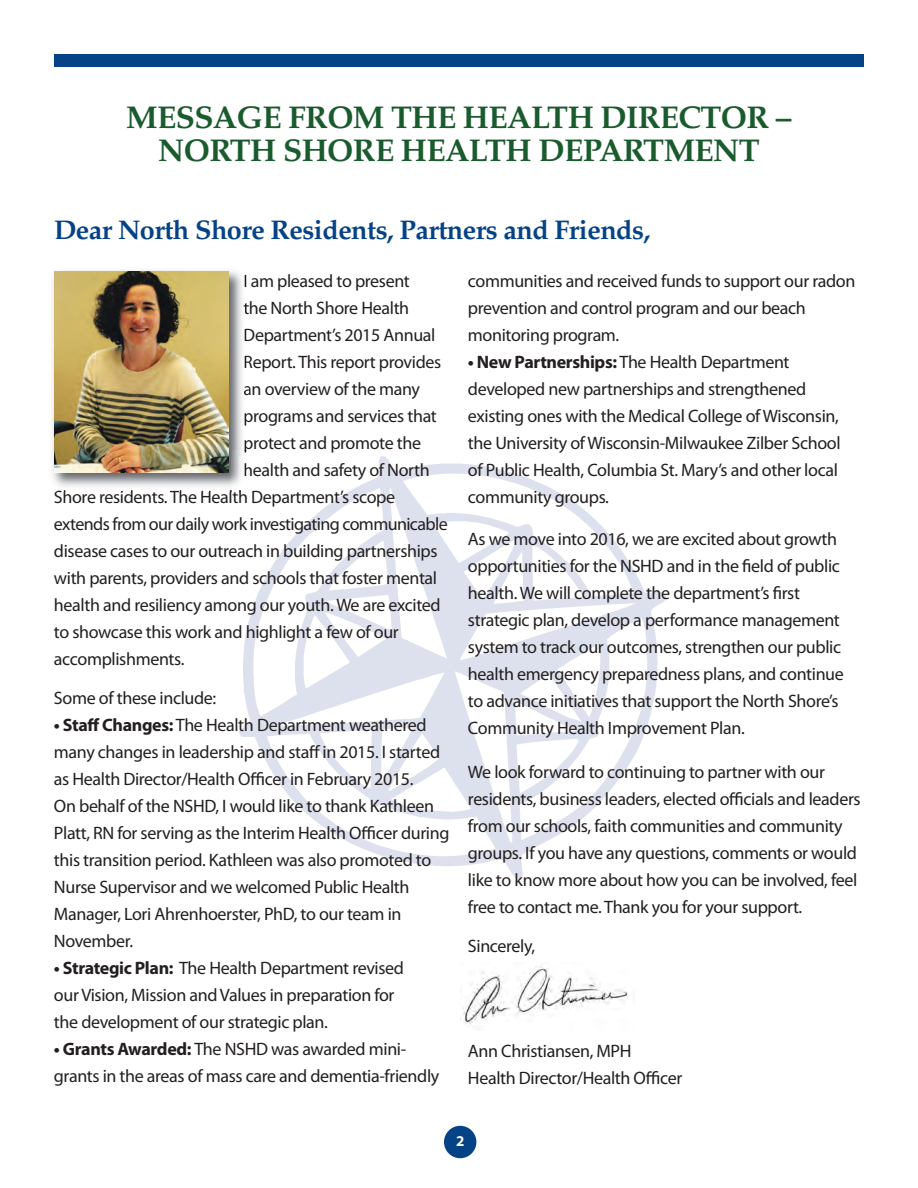
<style>
.page{position:relative;width:918px;height:1188px;background:#fff}
.page>*{position:absolute;margin:0;border:0;box-sizing:border-box;transform-origin:0 0}
.t1{font:700 31.5px/33px "Palatino LT Std";letter-spacing:-.02em;color:#1a5b2e;text-align:center}
.t2{font:700 27px "Palatino LT Std";letter-spacing:-.02em;color:#054286}
.t3{font:18px/27px "Myriad Pro";letter-spacing:-.02em;color:#231f20}
.t4{font:700 15px "Myriad Pro";color:#fff}
.s1{font-weight:700}
</style>
<div class="page">
<img style="left:240px;top:456px;width:425px;height:424px">
<div style="left:54px;top:54px;width:810px;height:12px;background:#054286"></div>
<div style="left:444px;top:1126px;width:32px;height:32px;background:#054286;border-radius:50%"></div>
<img style="left:52px;top:270px;width:196px;height:222px">
<svg style="left:245px;top:274px;width:2px;height:14px"></svg>
<svg style="left:244px;top:302px;width:4px;height:12px"></svg>
<svg style="left:245px;top:329px;width:3px;height:13px"></svg>
<img style="left:245px;top:355px;width:3px;height:15px">
<svg style="left:244px;top:385px;width:4px;height:10px"></svg>
<img style="left:245px;top:412px;width:3px;height:14px">
<svg style="left:245px;top:439px;width:3px;height:14px"></svg>
<svg style="left:245px;top:463px;width:3px;height:13px"></svg>
<img style="left:55px;top:490px;width:105px;height:2px">
<img style="left:54px;top:272px;width:174px;height:200px">
<img style="left:460px;top:966px;width:168px;height:59px">
<h1 class="t1" style="left:126px;top:104px;width:667px">MESSAGE FROM THE HEALTH DIRECTOR –<br>NORTH SHORE HEALTH DEPARTMENT</h1>
<h2 class="t2" style="left:54px;top:219px;width:598px">Dear North Shore Residents, Partners and Friends,</h2>
<p class="t3" style="left:243px;top:269px;width:168px">I am pleased to present</p>
<p class="t3" style="left:243px;top:296px;width:167px">the North Shore Health</p>
<p class="t3" style="left:243px;top:323px;width:194px">Department’s 2015 Annual</p>
<p class="t3" style="left:243px;top:350px;width:199px">Report. This report provides</p>
<p class="t3" style="left:243px;top:377px;width:178px">an overview of the many</p>
<p class="t3" style="left:243px;top:404px;width:195px">programs and services that</p>
<p class="t3" style="left:243px;top:431px;width:179px">protect and promote the</p>
<p class="t3" style="left:243px;top:458px;width:188px">health and safety of North</p>
<p class="t3" style="left:54px;top:485px;width:343px">Shore residents. The Health Department’s scope</p>
<p class="t3" style="left:54px;top:512px;width:395px">extends from our daily work investigating communicable</p>
<p class="t3" style="left:54px;top:539px;width:385px">disease cases to our outreach in building partnerships</p>
<p class="t3" style="left:54px;top:566px;width:385px">with parents, providers and schools that foster mental</p>
<p class="t3" style="left:54px;top:593px;width:388px">health and resiliency among our youth. We are excited</p>
<p class="t3" style="left:54px;top:620px;width:346px">to showcase this work and highlight a few of our</p>
<p class="t3" style="left:54px;top:647px;width:132px">accomplishments.</p>
<p class="t3" style="left:54px;top:686px;width:164px">Some of these include:</p>
<p class="t3" style="left:54px;top:713px;width:397px"><span class="s1">• Staff Changes:</span> The Health Department weathered many changes in leadership and staff in 2015. I started as Health Director/Health Officer in February 2015.<br>On behalf of the NSHD, I would like to thank Kathleen Platt, RN for serving as the Interim Health Officer during this transition period. Kathleen was also promoted to Nurse Supervisor and we welcomed Public Health Manager, Lori Ahrenhoerster, PhD, to our team in November.</p>
<p class="t3" style="left:54px;top:956px;width:352px"><span class="s1">• Strategic Plan:</span> The Health Department revised our Vision, Mission and Values in preparation for the development of our strategic plan.</p>
<p class="t3" style="left:54px;top:1037px;width:387px"><span class="s1">• Grants Awarded:</span> The NSHD was awarded mini&shy;grants in the areas of mass care and dementia-friendly</p>
<p class="t3" style="left:468px;top:269px;width:389px">communities and received funds to support our radon prevention and control program and our beach monitoring program.</p>
<p class="t3" style="left:468px;top:350px;width:374px"><span class="s1">• New Partnerships:</span> The Health Department developed new partnerships and strengthened existing ones with the Medical College of Wisconsin, the University of Wisconsin-Milwaukee Zilber School of Public Health, Columbia St. Mary’s and other local community groups.</p>
<p class="t3" style="left:468px;top:527px;width:377px">As we move into 2016, we are excited about growth opportunities for the NSHD and in the field of public health. We will complete the department’s first strategic plan, develop a performance management system to track our outcomes, strengthen our public health emergency preparedness plans, and continue to advance initiatives that support the North Shore’s Community Health Improvement Plan.</p>
<p class="t3" style="left:468px;top:759px;width:394px">We look forward to continuing to partner with our residents, business leaders, elected officials and leaders from our schools, faith communities and community groups. If you have any questions, comments or would like to know more about how you can be involved, feel free to contact me. Thank you for your support.</p>
<p class="t3" style="left:468px;top:933px;width:69px">Sincerely,</p>
<p class="t3" style="left:468px;top:1038px;width:216px">Ann Christiansen, MPH<br>Health Director/Health Officer</p>
<p class="t4" style="left:456px;top:1136px;width:10px">2</p>
</div>
